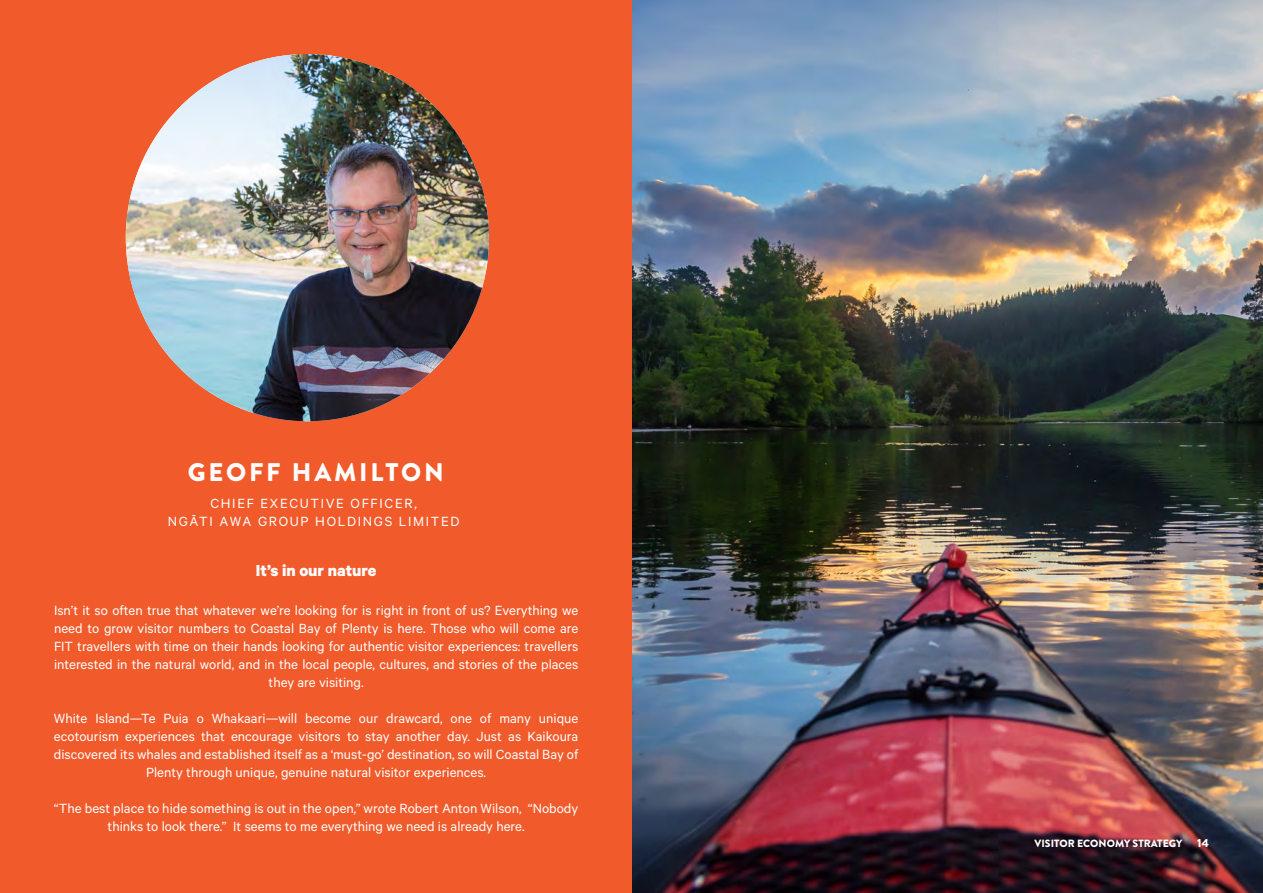
<style>
.page{position:relative;width:1263px;height:893px;background:#fff}
.page>*{position:absolute;margin:0;border:0;box-sizing:border-box;transform-origin:0 0}
.t1{font:900 25.5px "Brandon Grotesque";letter-spacing:.11em;color:#fff}
.t2{font:700 18px "Calibre";color:#fff}
.t3{font:15px/18px "Calibre";color:#fff;text-align:center}
.t4{font:15px "Calibre";letter-spacing:.11em;color:#fff}
.t5{font:900 10.5px "Brandon Grotesque";color:#fff}
.s1{font-size:12px}
</style>
<div class="page">
<img style="left:631px;top:0;width:632px;height:893px">
<div style="left:0;top:0;width:631px;height:893px;background:#f15a2a"></div>
<img style="left:126px;top:54px;width:363px;height:367px">
<p class="t1" style="left:188px;top:454px;width:257px">GEOFF HAMILTON</p>
<p class="t4" style="left:210px;top:495px;width:208px">CHIEF EXECUTIVE OFFICER,</p>
<p class="t4" style="left:168px;top:513px;width:293px">NGĀTI AWA GROUP HOLDINGS LIMITED</p>
<p class="t2" style="left:256px;top:559px;width:122px">It’s in our nature</p>
<p class="t3" style="left:54px;top:601px;width:526px">Isn’t it so often true that whatever we’re looking for is right in front of us? Everything we need to grow visitor numbers to Coastal Bay of Plenty is here. Those who will come are FIT travellers with time on their hands looking for authentic visitor experiences: travellers interested in the natural world, and in the local people, cultures, and stories of the places they are visiting.</p>
<p class="t3" style="left:54px;top:709px;width:526px">White Island—Te Puia o Whakaari—will become our drawcard, one of many unique ecotourism experiences that encourage visitors to stay another day. Just as Kaikoura discovered its whales and established itself as a ‘must-go’ destination, so will Coastal Bay of Plenty through unique, genuine natural visitor experiences.</p>
<p class="t3" style="left:54px;top:799px;width:526px">“The best place to hide something is out in the open,” wrote Robert Anton Wilson, “Nobody thinks to look there.” It seems to me everything we need is already here.</p>
<p class="t5" style="left:1034px;top:836px;width:176px">VISITOR ECONOMY STRATEGY <span class="s1">14</span></p>
</div>
